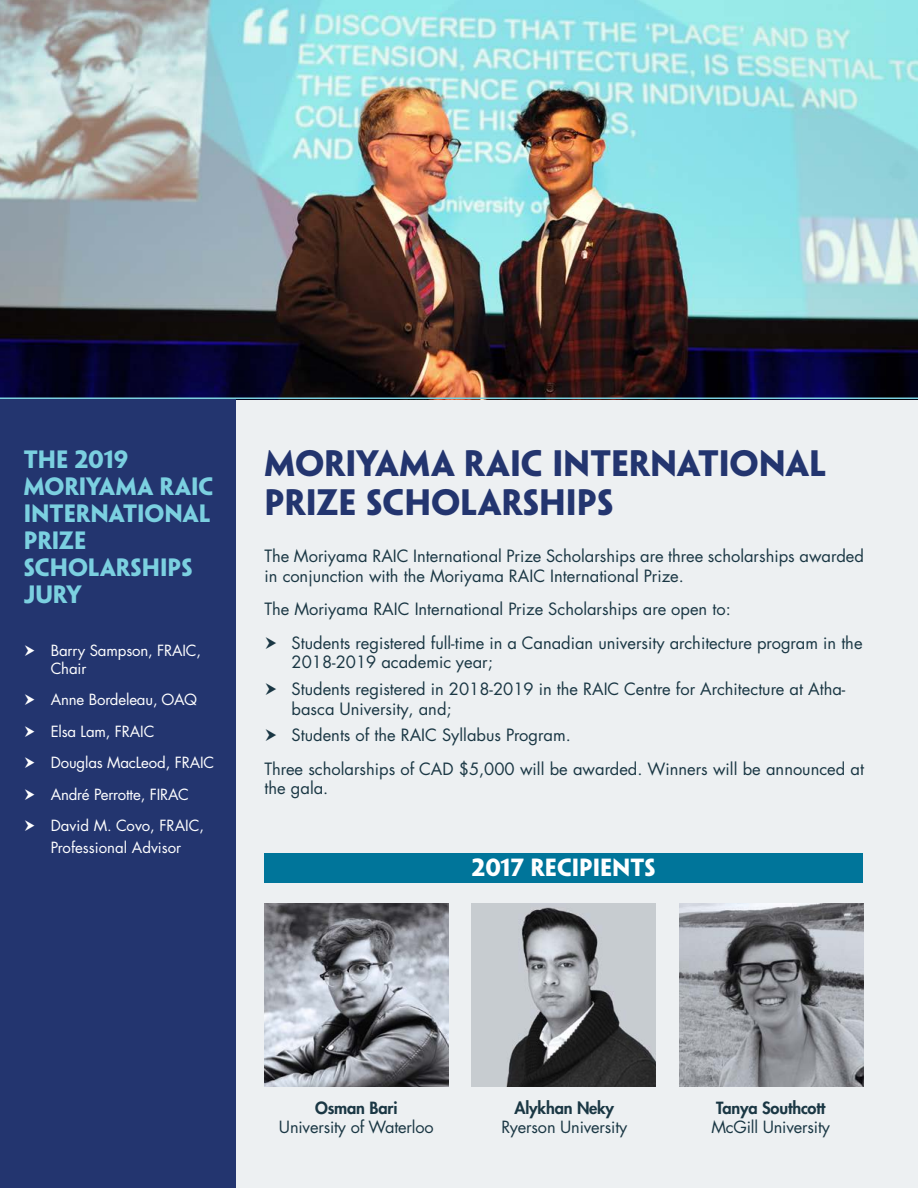
<style>
.page{position:relative;width:918px;height:1188px;background:#edf0f2}
.page>*{position:absolute;margin:0;border:0;box-sizing:border-box;transform-origin:0 0}
.t1{font:700 33px/39.6px "Penumbra Sans Std";color:#23356f}
.t2{font:700 22.5px/27px "Penumbra Sans Std";color:#7bd0e0}
.t3{font:700 22.35px "Penumbra Sans Std";color:#fff}
.t4{font:16.5px/19.8px "Futura LT Pro";color:#1a3744}
.t5{font:16.35px "Futura LT Pro";letter-spacing:-.01em;color:#1a3744}
.t6{font:800 16.35px "Futura LT Pro";letter-spacing:-.01em;color:#1a3744}
.t7{font:15px/31.5px "Futura LT Pro";letter-spacing:-.01em;color:#fff}
</style>
<div class="page">
<img style="left:0;top:0;width:918px;height:398px">
<div style="left:0;top:399px;width:236px;height:789px;background:#23356f"></div>
<img style="left:265px;top:903px;width:183px;height:184px">
<img style="left:472px;top:903px;width:184px;height:184px">
<img style="left:679px;top:903px;width:184px;height:184px">
<div style="left:265px;top:853px;width:598px;height:30px;background:#00759a"></div>
<hr style="left:0;top:398px;width:918px;height:1px;background:#7bd0e0">
<h2 class="t2" style="left:24px;top:445px;width:191px">THE 2019<br>MORIYAMA RAIC<br>INTERNATIONAL<br>PRIZE<br>SCHOLARSHIPS<br>JURY</h2>
<p class="t7" style="left:51px;top:641px;width:152px;line-height:18px">Barry Sampson, FRAIC,<br>Chair</p>
<p class="t7" style="left:51px;top:684px;width:165px">Anne Bordeleau, OAQ<br>Elsa Lam, FRAIC<br>Douglas MacLeod, FRAIC<br>André Perrotte, FIRAC<br>David M. Covo, FRAIC,</p>
<p class="t7" style="left:51px;top:831px;width:132px">Professional Advisor</p>
<h1 class="t1" style="left:265px;top:443px;width:563px">MORIYAMA RAIC INTERNATIONAL<br>PRIZE SCHOLARSHIPS</h1>
<p class="t4" style="left:265px;top:546px;width:601px">The Moriyama RAIC International Prize Scholarships are three scholarships awarded in conjunction with the Moriyama RAIC International Prize.</p>
<p class="t4" style="left:292px;top:592px;width:572px;line-height:33.3px;text-indent:-27px">The Moriyama RAIC International Prize Scholarships are open to:<br>Students registered full-time in a Canadian university architecture program in the</p>
<p class="t4" style="left:292px;top:649px;width:555px;line-height:26.5px">2018-2019 academic year;<br>Students registered in 2018-2019 in the RAIC Centre for Architecture at Atha-</p>
<p class="t4" style="left:292px;top:695px;width:281px;line-height:26.5px">basca University, and;<br>Students of the RAIC Syllabus Program.</p>
<p class="t4" style="left:265px;top:758px;width:601px">Three scholarships of CAD $5,000 will be awarded. Winners will be announced at the gala.</p>
<h3 class="t3" style="left:472px;top:853px;width:185px">2017 RECIPIENTS</h3>
<p class="t6" style="left:315px;top:1095px;width:84px">Osman Bari</p>
<p class="t5" style="left:279px;top:1116px;width:156px">University of Waterloo</p>
<p class="t6" style="left:515px;top:1095px;width:101px">Alykhan Neky</p>
<p class="t5" style="left:501px;top:1116px;width:127px">Ryerson University</p>
<p class="t6" style="left:716px;top:1095px;width:111px">Tanya Southcott</p>
<p class="t5" style="left:711px;top:1116px;width:120px">McGill University</p>
</div>
